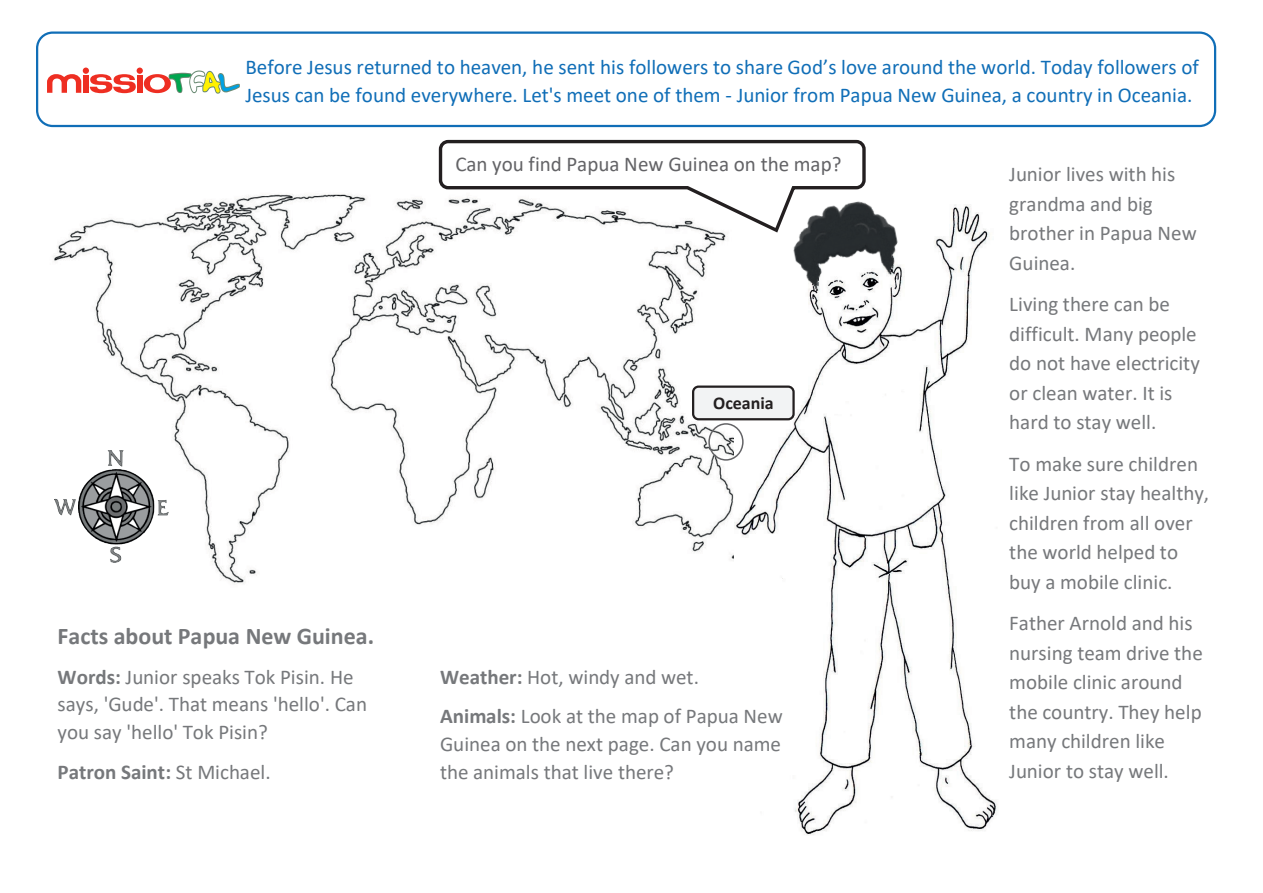
<style>
.page{position:relative;width:1263px;height:893px;background:#fff}
.page>*{position:absolute;margin:0;border:0;box-sizing:border-box;transform-origin:0 0}
.t1{font:700 24px "Calibri";color:#76787b}
.t2{font:21px/29.4px "Calibri";color:#76787b}
.t3{font:21px/27.8px "Calibri";color:#106eb7}
.t4{font:21px "Calibri";color:#636366}
.t5{font:700 21px "Calibri";color:#76787b}
.t6{font:700 18px "Calibri";color:#231f20}
.s1{font-weight:700}
.s2{font-weight:400}
</style>
<div class="page">
<div style="left:36px;top:32px;width:1180px;height:95px;border:2px solid #106eb7;border-radius:16px"></div>
<img style="left:53px;top:194px;width:681px;height:390px">
<img style="left:54px;top:450px;width:115px;height:112px">
<img style="left:734px;top:204px;width:264px;height:631px">
<img style="left:773px;top:204px;width:146px;height:102px">
<div style="left:692px;top:386px;width:103px;height:34px;background:#f2f3f4;border:2px solid #231f20;border-radius:5px"></div>
<div style="left:708px;top:423px;width:36px;height:38px;border:2px solid #636366;border-radius:50%"></div>
<img style="left:734px;top:621px;width:50px;height:37px">
<img style="left:734px;top:664px;width:67px;height:157px">
<div style="left:440px;top:703px;width:343px;height:26px;background:#fff"></div>
<div style="left:440px;top:731px;width:341px;height:26px;background:#fff"></div>
<svg style="left:437px;top:139px;width:430px;height:96px"></svg>
<svg style="left:47px;top:68px;width:193px;height:26px"></svg>
<p class="t3" style="left:245px;top:53px;width:955px">Before Jesus returned to heaven, he sent his followers to share God’s love around the world. Today followers of<br>Jesus can be found everywhere. Let's meet one of them - Junior from Papua New Guinea, a country in Oceania.</p>
<p class="t4" style="left:455px;top:149px;width:388px">Can you find Papua New Guinea on the map?</p>
<p class="t6" style="left:713px;top:391px;width:62px">Oceania</p>
<p class="t1" style="left:58px;top:619px;width:318px">Facts about Papua New Guinea.</p>
<p class="t2" style="left:58px;top:662px;width:311px;line-height:27.6px"><span class="s1">Words:</span> Junior speaks Tok Pisin. He says, 'Gude'. That means 'hello'. Can you say 'hello' Tok Pisin?</p>
<p class="t5" style="left:58px;top:757px;width:215px">Patron Saint: <span class="s2">St Michael.</span></p>
<p class="t2" style="left:440px;top:656px;width:344px;line-height:39.6px"><span class="s1">Weather:</span> Hot, windy and wet.<br><span class="s1">Animals:</span> Look at the map of Papua New</p>
<p class="t2" style="left:440px;top:730px;width:342px;line-height:27.6px">Guinea on the next page. Can you name the animals that live there?</p>
<p class="t2" style="left:1009px;top:159px;width:189px">Junior lives with his grandma and big brother in Papua New<br>Guinea.</p>
<p class="t2" style="left:1009px;top:289px;width:192px">Living there can be difficult. Many people do not have electricity or clean water. It is hard to stay well.</p>
<p class="t2" style="left:1009px;top:449px;width:201px">To make sure children like Junior stay healthy, children from all over the world helped to buy a mobile clinic.</p>
<p class="t2" style="left:1009px;top:608px;width:195px">Father Arnold and his nursing team drive the mobile clinic around the country. They help many children like<br>Junior to stay well.</p>
</div>
